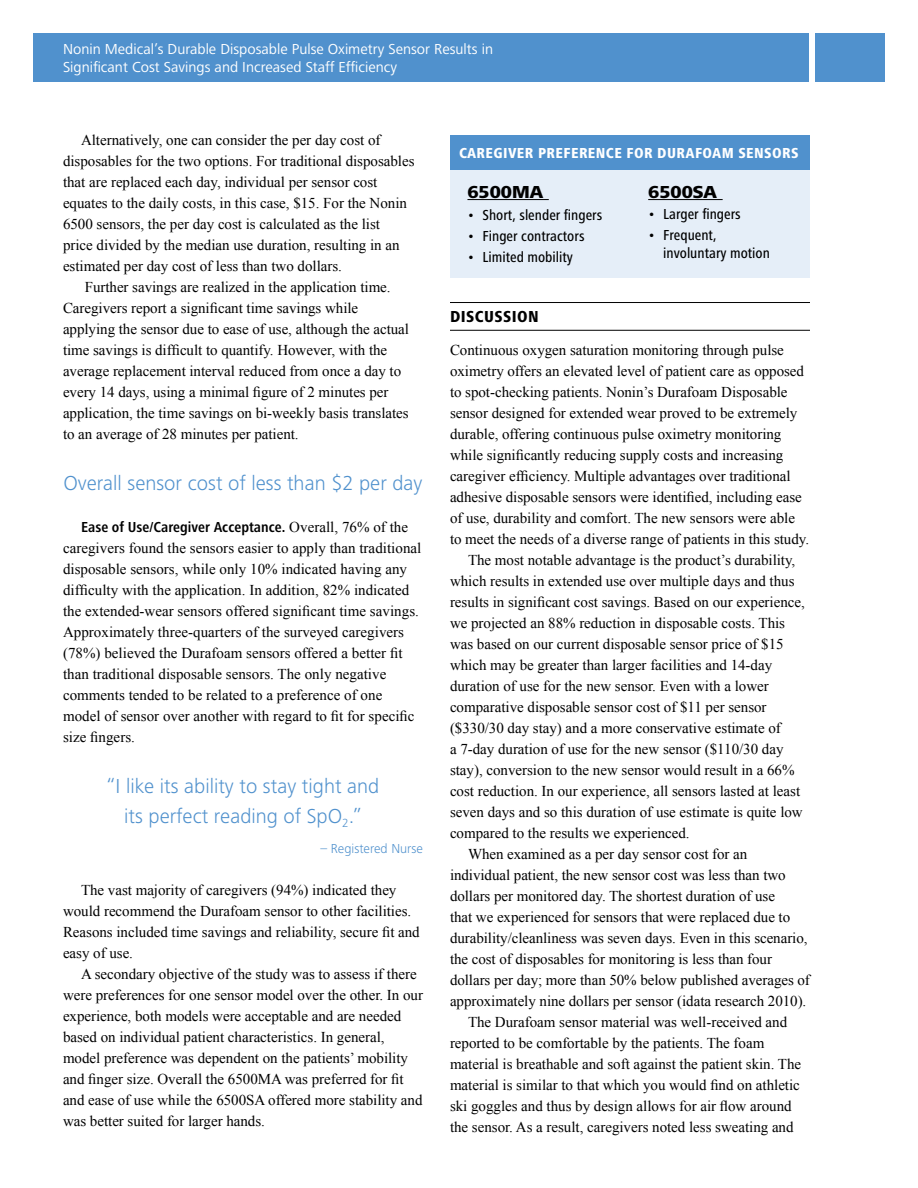
<style>
.page{position:relative;width:918px;height:1188px;background:#fff}
.page>*{position:absolute;margin:0;border:0;box-sizing:border-box;transform-origin:0 0}
.t1{font:300 21px/30px "Frutiger Next LT";color:#5091cd;text-align:center}
.t2{font:800 18px "Frutiger Next LT";color:#000}
.t3{font:800 condensed 16.5px "Frutiger Next LT";letter-spacing:.025em;color:#000}
.t4{font:15px/21px "Times New Roman";color:#000}
.t5{font:15px/18px "Frutiger Next LT";color:#fff}
.t6{font:500 condensed 15px/18px "Frutiger Next LT";color:#000}
.t7{font:700 condensed 15px "Frutiger Next LT";color:#000}
.t8{font:800 condensed 15px "Frutiger Next LT";letter-spacing:.025em;color:#fff}
.t9{font:300 13.5px "Frutiger Next LT";color:#5091cd}
.s1{font-family:"Times New Roman";font-weight:400;font-stretch:normal}
</style>
<div class="page">
<div style="left:33px;top:33px;width:851px;height:48px;background:#5091cd"></div>
<div style="left:809px;top:18px;width:6px;height:74px;background:#fff"></div>
<hr style="left:450px;top:302px;width:360px;height:1px;background:#000">
<hr style="left:450px;top:330px;width:360px;height:1px;background:#000">
<div style="left:450px;top:135px;width:360px;height:143px;background:#e5eef8"></div>
<hr style="left:467px;top:199px;width:82px;height:1px;background:#000">
<hr style="left:648px;top:199px;width:75px;height:1px;background:#000">
<div style="left:450px;top:135px;width:360px;height:35px;background:#5091cd"></div>
<p class="t5" style="left:63px;top:40px;width:432px">Nonin Medical’s Durable Disposable Pulse Oximetry Sensor Results in<br>Significant Cost Savings and Increased Staff Efficiency</p>
<p class="t4" style="left:81px;top:130px;width:301px">Alternatively, one can consider the per day cost of</p>
<p class="t4" style="left:63px;top:151px;width:353px">disposables for the two options. For traditional disposables</p>
<p class="t4" style="left:63px;top:172px;width:316px">that are replaced each day, individual per sensor cost</p>
<p class="t4" style="left:63px;top:193px;width:346px">equates to the daily costs, in this case, $15. For the Nonin</p>
<p class="t4" style="left:63px;top:214px;width:319px">6500 sensors, the per day cost is calculated as the list</p>
<p class="t4" style="left:63px;top:235px;width:338px">price divided by the median use duration, resulting in an</p>
<p class="t4" style="left:63px;top:256px;width:280px">estimated per day cost of less than two dollars.</p>
<p class="t4" style="left:85px;top:277px;width:307px">Further savings are realized in the application time.</p>
<p class="t4" style="left:63px;top:298px;width:297px">Caregivers report a significant time savings while</p>
<p class="t4" style="left:63px;top:319px;width:348px">applying the sensor due to ease of use, although the actual</p>
<p class="t4" style="left:63px;top:340px;width:326px">time savings is difficult to quantify. However, with the</p>
<p class="t4" style="left:63px;top:361px;width:340px">average replacement interval reduced from once a day to</p>
<p class="t4" style="left:63px;top:382px;width:327px">every 14 days, using a minimal figure of 2 minutes per</p>
<p class="t4" style="left:63px;top:403px;width:347px">application, the time savings on bi-weekly basis translates</p>
<p class="t4" style="left:63px;top:424px;width:237px">to an average of 28 minutes per patient.</p>
<h1 class="t1" style="left:63px;top:469px;width:361px">Overall sensor cost of less than $2 per day</h1>
<p class="t7" style="left:81px;top:519px;width:329px">Ease of Use/Caregiver Acceptance. <span class="s1">Overall, 76% of the</span></p>
<p class="t4" style="left:63px;top:538px;width:360px">caregivers found the sensors easier to apply than traditional disposable sensors, while only 10% indicated having any difficulty with the application. In addition, 82% indicated the extended-wear sensors offered significant time savings.<br>Approximately three-quarters of the surveyed caregivers (78%) believed the Durafoam sensors offered a better fit than traditional disposable sensors. The only negative comments tended to be related to a preference of one model of sensor over another with regard to fit for specific size fingers.</p>
<h1 class="t1" style="left:107px;top:772px;width:274px">“I like its ability to stay tight and its perfect reading of SpO<sub>2</sub>.”</h1>
<p class="t9" style="left:321px;top:841px;width:104px">– Registered Nurse</p>
<p class="t4" style="left:63px;top:880px;width:358px;text-indent:18px">The vast majority of caregivers (94%) indicated they would recommend the Durafoam sensor to other facilities.<br>Reasons included time savings and reliability, secure fit and easy of use.</p>
<p class="t4" style="left:63px;top:964px;width:362px;text-indent:18px">A secondary objective of the study was to assess if there were preferences for one sensor model over the other. In our experience, both models were acceptable and are needed based on individual patient characteristics. In general, model preference was dependent on the patients’ mobility and finger size. Overall the 6500MA was preferred for fit and ease of use while the 6500SA offered more stability and was better suited for larger hands.</p>
<p class="t8" style="left:459px;top:145px;width:122px">CAREGIVER PREFERENCE</p>
<p class="t8" style="left:627px;top:145px;width:51px">FOR DURA</p>
<p class="t8" style="left:695px;top:145px;width:19px">FOAM</p>
<p class="t8" style="left:738px;top:145px;width:18px">SENSORS</p>
<p class="t2" style="left:467px;top:182px;width:77px">6500MA</p>
<p class="t6" style="left:467px;top:206px;width:136px">• Short, slender fingers</p>
<p class="t6" style="left:467px;top:227px;width:119px">• Finger contractors</p>
<p class="t6" style="left:467px;top:248px;width:107px">• Limited mobility</p>
<p class="t2" style="left:648px;top:182px;width:70px">6500SA</p>
<p class="t6" style="left:648px;top:205px;width:94px">• Larger fingers</p>
<p class="t6" style="left:663px;top:226px;width:108px;text-indent:-15px">• Frequent, involuntary motion</p>
<p class="t3" style="left:450px;top:308px;width:90px">DISCUSSION</p>
<p class="t4" style="left:450px;top:340px;width:335px">Continuous oxygen saturation monitoring through pulse</p>
<p class="t4" style="left:450px;top:361px;width:356px">oximetry offers an elevated level of patient care as opposed</p>
<p class="t4" style="left:450px;top:382px;width:339px">to spot-checking patients. Nonin’s Durafoam Disposable</p>
<p class="t4" style="left:450px;top:403px;width:349px">sensor designed for extended wear proved to be extremely</p>
<p class="t4" style="left:450px;top:424px;width:333px">durable, offering continuous pulse oximetry monitoring</p>
<p class="t4" style="left:450px;top:445px;width:335px">while significantly reducing supply costs and increasing</p>
<p class="t4" style="left:450px;top:466px;width:342px">caregiver efficiency. Multiple advantages over traditional</p>
<p class="t4" style="left:450px;top:487px;width:353px">adhesive disposable sensors were identified, including ease</p>
<p class="t4" style="left:450px;top:508px;width:347px">of use, durability and comfort. The new sensors were able</p>
<p class="t4" style="left:450px;top:529px;width:361px">to meet the needs of a diverse range of patients in this study.</p>
<p class="t4" style="left:468px;top:550px;width:329px">The most notable advantage is the product’s durability,</p>
<p class="t4" style="left:450px;top:571px;width:346px">which results in extended use over multiple days and thus</p>
<p class="t4" style="left:450px;top:592px;width:356px">results in significant cost savings. Based on our experience,</p>
<p class="t4" style="left:450px;top:613px;width:337px">we projected an 88% reduction in disposable costs. This</p>
<p class="t4" style="left:450px;top:634px;width:335px">was based on our current disposable sensor price of $15</p>
<p class="t4" style="left:450px;top:655px;width:324px">which may be greater than larger facilities and 14-day</p>
<p class="t4" style="left:450px;top:676px;width:320px">duration of use for the new sensor. Even with a lower</p>
<p class="t4" style="left:450px;top:697px;width:318px">comparative disposable sensor cost of $11 per sensor</p>
<p class="t4" style="left:450px;top:718px;width:332px">($330/30 day stay) and a more conservative estimate of</p>
<p class="t4" style="left:450px;top:739px;width:335px">a 7-day duration of use for the new sensor ($110/30 day</p>
<p class="t4" style="left:450px;top:760px;width:346px">stay), conversion to the new sensor would result in a 66%</p>
<p class="t4" style="left:450px;top:781px;width:352px">cost reduction. In our experience, all sensors lasted at least</p>
<p class="t4" style="left:450px;top:802px;width:354px">seven days and so this duration of use estimate is quite low</p>
<p class="t4" style="left:450px;top:823px;width:241px">compared to the results we experienced.</p>
<p class="t4" style="left:468px;top:844px;width:281px">When examined as a per day sensor cost for an</p>
<p class="t4" style="left:450px;top:865px;width:337px">individual patient, the new sensor cost was less than two</p>
<p class="t4" style="left:450px;top:886px;width:327px">dollars per monitored day. The shortest duration of use</p>
<p class="t4" style="left:450px;top:907px;width:342px">that we experienced for sensors that were replaced due to</p>
<p class="t4" style="left:450px;top:928px;width:359px">durability/cleanliness was seven days. Even in this scenario,</p>
<p class="t4" style="left:450px;top:949px;width:324px">the cost of disposables for monitoring is less than four</p>
<p class="t4" style="left:450px;top:970px;width:361px">dollars per day; more than 50% below published averages of</p>
<p class="t4" style="left:450px;top:991px;width:358px">approximately nine dollars per sensor (idata research 2010).</p>
<p class="t4" style="left:468px;top:1012px;width:321px">The Durafoam sensor material was well-received and</p>
<p class="t4" style="left:450px;top:1033px;width:316px">reported to be comfortable by the patients. The foam</p>
<p class="t4" style="left:450px;top:1054px;width:353px">material is breathable and soft against the patient skin. The</p>
<p class="t4" style="left:450px;top:1075px;width:351px">material is similar to that which you would find on athletic</p>
<p class="t4" style="left:450px;top:1096px;width:343px">ski goggles and thus by design allows for air flow around</p>
<p class="t4" style="left:450px;top:1117px;width:345px">the sensor. As a result, caregivers noted less sweating and</p>
</div>
